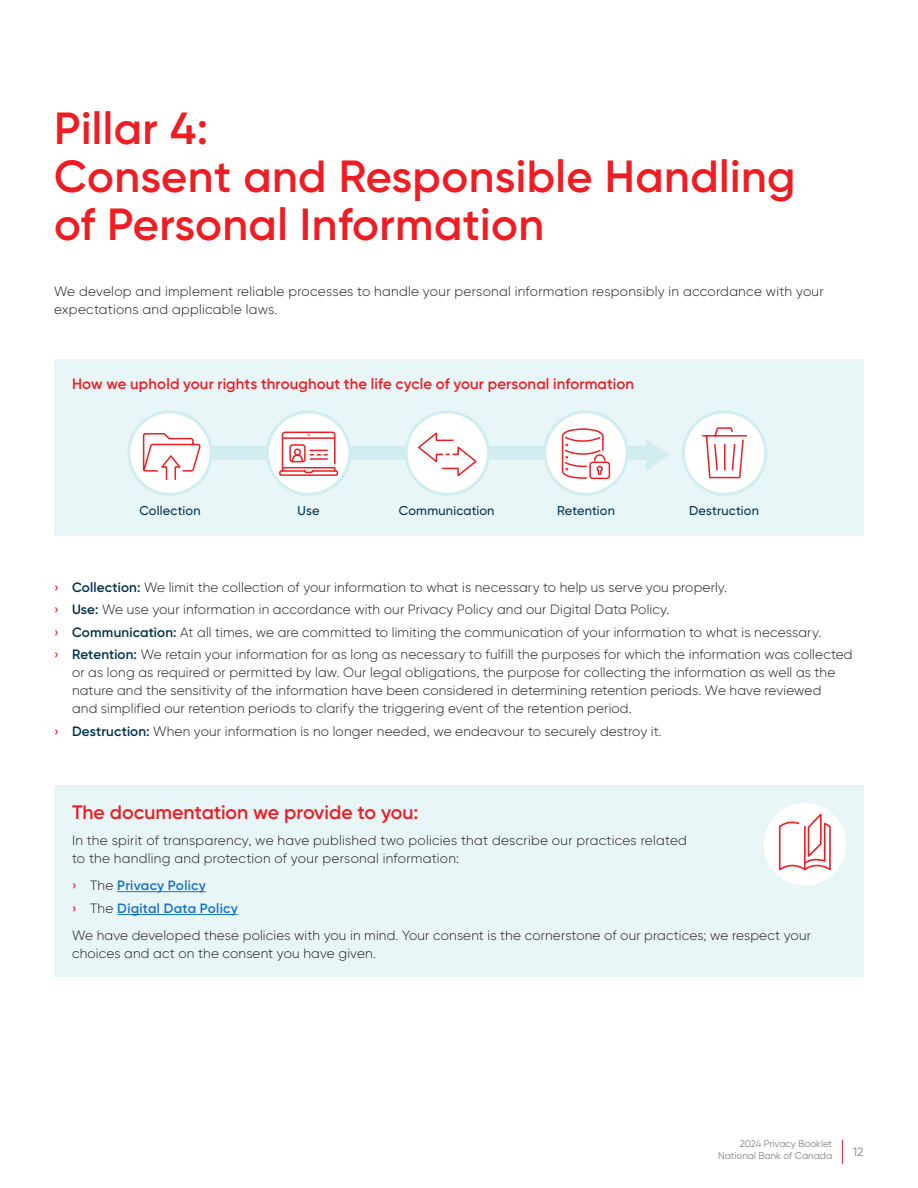
<style>
.page{position:relative;width:918px;height:1188px;background:#fff}
.page>*{position:absolute;margin:0;border:0;box-sizing:border-box;transform-origin:0 0}
.t1{font:600 45px/48px "Gilroy BN";letter-spacing:.01em;color:#ee1d23}
.TITRE_NIVEAU_3_-_BILAN{font:600 19.5px "Gilroy BN";color:#ee1d23}
.TITRE_NIVEAU_3_-_BILAN-2{font:600 15px "Gilroy BN";letter-spacing:.01em;color:#ee1d23}
.TEXTE_COURANT_BN{font:300 13.5px/18px "Gilroy BN";letter-spacing:.01em;color:#231f20}
.t2{font:600 13.5px "Gilroy BN";letter-spacing:.02em;color:#1572c5}
.TEXTE_COURANT_BN-2{font:500 12.75px "Gilroy BN";letter-spacing:.015em;color:#00314d}
.t3{font:12px "Gilroy BN";color:#808285}
.t4{font:9.75px/12px "Gilroy BN";color:#808285;text-align:right}
.s1{font-weight:500;color:#ee1d23}
.s2{font-weight:600;color:#00314d}
.s3{font-weight:300;color:#231f20}
</style>
<div class="page">
<svg style="left:842px;top:1140px;width:1px;height:24px"></svg>
<div style="left:54px;top:359px;width:810px;height:177px;background:#e9f6f8"></div>
<div style="left:170px;top:446px;width:481px;height:14px;background:#d2edf0"></div>
<div style="left:129px;top:412px;width:82px;height:82px;background:#fff;border-radius:50%"></div>
<svg style="left:142px;top:433px;width:60px;height:48px"></svg>
<div style="left:127px;top:410px;width:86px;height:86px;border:3px solid #d2edf0;border-radius:50%"></div>
<div style="left:267px;top:412px;width:83px;height:82px;background:#fff;border-radius:50%"></div>
<svg style="left:279px;top:431px;width:60px;height:45px"></svg>
<div style="left:266px;top:410px;width:85px;height:86px;border:3px solid #d2edf0;border-radius:50%"></div>
<div style="left:406px;top:412px;width:82px;height:82px;background:#fff;border-radius:50%"></div>
<svg style="left:416px;top:432px;width:62px;height:47px"></svg>
<div style="left:405px;top:410px;width:85px;height:86px;border:3px solid #d2edf0;border-radius:50%"></div>
<div style="left:545px;top:412px;width:82px;height:82px;background:#fff;border-radius:50%"></div>
<div style="left:589px;top:462px;width:21px;height:17px;border:2px solid #ee1d23;border-radius:3px"></div>
<svg style="left:561px;top:428px;width:45px;height:52px"></svg>
<div style="left:543px;top:410px;width:86px;height:86px;border:3px solid #d2edf0;border-radius:50%"></div>
<div style="left:683px;top:412px;width:83px;height:82px;background:#fff;border-radius:50%"></div>
<svg style="left:702px;top:427px;width:46px;height:52px"></svg>
<div style="left:682px;top:410px;width:85px;height:86px;border:3px solid #d2edf0;border-radius:50%"></div>
<svg style="left:646px;top:439px;width:24px;height:31px"></svg>
<div style="left:54px;top:785px;width:810px;height:191px;background:#e9f6f8"></div>
<hr style="left:117px;top:891px;width:89px;height:1px;background:#1572c5">
<hr style="left:117px;top:914px;width:121px;height:1px;background:#1572c5">
<div style="left:764px;top:803px;width:82px;height:82px;background:#fff;border-radius:50%"></div>
<svg style="left:778px;top:810px;width:53px;height:61px"></svg>
<p class="t1" style="left:54px;top:104px;width:743px">Pillar 4:<br>Consent and Responsible Handling of Personal Information</p>
<p class="TEXTE_COURANT_BN" style="left:54px;top:282px;width:771px">We develop and implement reliable processes to handle your personal information responsibly in accordance with your expectations and applicable laws.</p>
<p class="TITRE_NIVEAU_3_-_BILAN-2" style="left:72px;top:374px;width:564px">How we uphold your rights throughout the life cycle of your personal information</p>
<p class="TEXTE_COURANT_BN-2" style="left:139px;top:503px;width:63px">Collection</p>
<p class="TEXTE_COURANT_BN-2" style="left:298px;top:503px;width:23px">Use</p>
<p class="TEXTE_COURANT_BN-2" style="left:399px;top:503px;width:97px">Communication</p>
<p class="TEXTE_COURANT_BN-2" style="left:557px;top:503px;width:59px">Retention</p>
<p class="TEXTE_COURANT_BN-2" style="left:689px;top:503px;width:71px">Destruction</p>
<p class="TEXTE_COURANT_BN" style="left:54px;top:578px;width:675px"><span class="s1">›</span> <span class="s2">Collection:</span> We limit the collection of your information to what is necessary to help us serve you properly.</p>
<p class="TEXTE_COURANT_BN" style="left:54px;top:600px;width:617px"><span class="s1">›</span> <span class="s2">Use:</span> We use your information in accordance with our Privacy Policy and our Digital Data Policy.</p>
<p class="TEXTE_COURANT_BN" style="left:54px;top:623px;width:769px"><span class="s1">›</span> <span class="s2">Communication:</span> At all times, we are committed to limiting the communication of your information to what is necessary.</p>
<p class="TEXTE_COURANT_BN" style="left:72px;top:645px;width:782px;text-indent:-18px"><span class="s1">›</span> <span class="s2">Retention:</span> We retain your information for as long as necessary to fulfill the purposes for which the information was collected or as long as required or permitted by law. Our legal obligations, the purpose for collecting the information as well as the nature and the sensitivity of the information have been considered in determining retention periods. We have reviewed<br>and simplified our retention periods to clarify the triggering event of the retention period.</p>
<p class="TEXTE_COURANT_BN" style="left:54px;top:722px;width:609px"><span class="s1">›</span> <span class="s2">Destruction:</span> When your information is no longer needed, we endeavour to securely destroy it.</p>
<p class="TITRE_NIVEAU_3_-_BILAN" style="left:72px;top:800px;width:348px">The documentation we provide to you:</p>
<p class="TEXTE_COURANT_BN" style="left:72px;top:831px;width:617px">In the spirit of transparency, we have published two policies that describe our practices related to the handling and protection of your personal information:</p>
<p class="t2" style="left:72px;top:877px;width:135px"><span class="s1">›</span> <span class="s3">The</span> Privacy Policy</p>
<p class="t2" style="left:72px;top:900px;width:167px"><span class="s1">›</span> <span class="s3">The</span> Digital Data Policy</p>
<p class="TEXTE_COURANT_BN" style="left:72px;top:926px;width:741px">We have developed these policies with you in mind. Your consent is the cornerstone of our practices; we respect your choices and act on the consent you have given.</p>
<p class="t4" style="left:718px;top:1138px;width:116px">2024 Privacy Booklet<br>National Bank of Canada</p>
<p class="t3" style="left:853px;top:1144px;width:12px">12</p>
</div>
